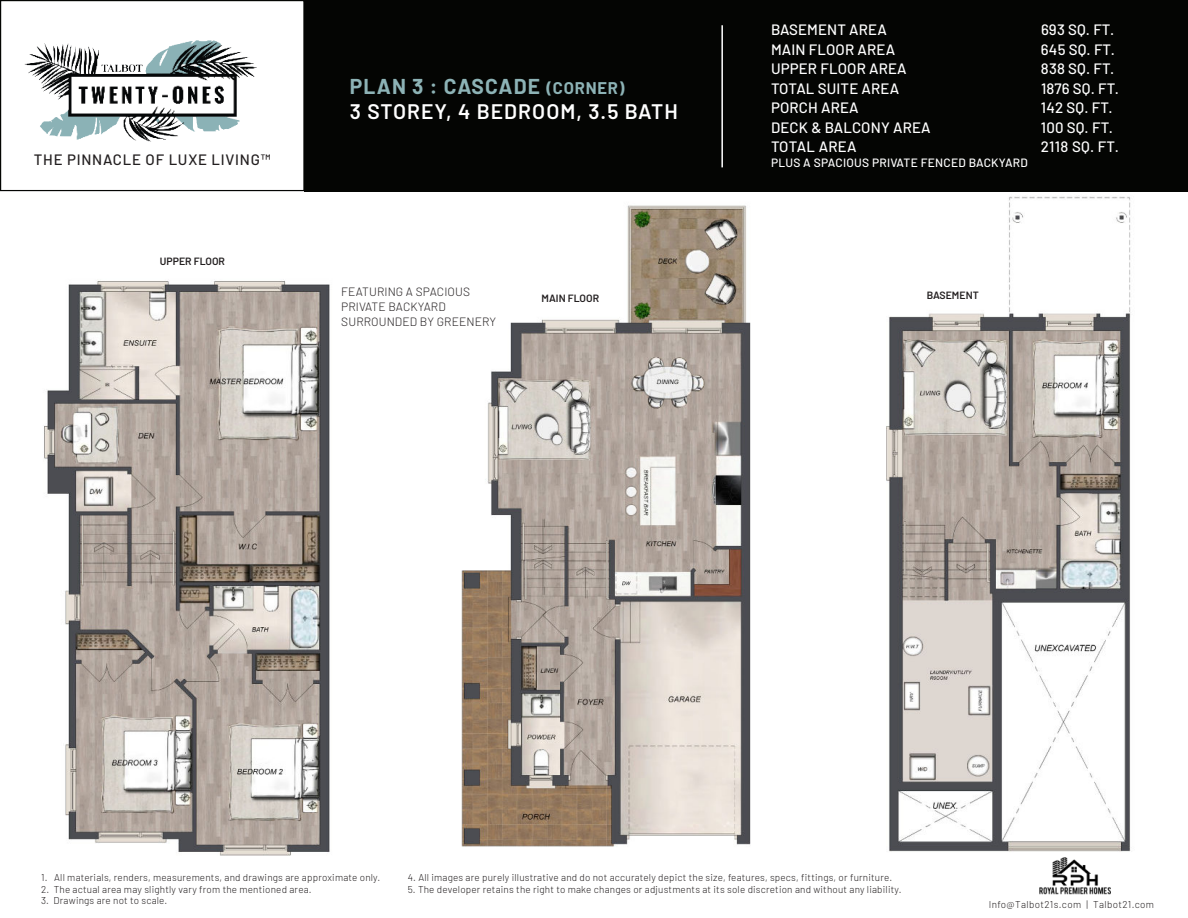
<style>
.page{position:relative;width:1188px;height:918px;background:#fff}
.page>*{position:absolute;margin:0;border:0;box-sizing:border-box;transform-origin:0 0}
.t1{font:600 21px/25.2px "Barlow";letter-spacing:.05em;color:#fff}
.t2{font:500 15px "Barlow";letter-spacing:.01em;color:#fff}
.t3{font:500 15px "Barlow";letter-spacing:.05em;color:#231f20}
.t4{font:300 12px/15px "Barlow";letter-spacing:.01em;color:#231f20}
.t5{font:500 12px "Barlow";letter-spacing:.02em;color:#fff}
.t6{font:600 10.5px "Barlow";color:#231f20}
.t7{font:300 9.9px "Barlow";letter-spacing:.02em;color:#231f20}
.t8{font:300 9.9px "Barlow";letter-spacing:.04em;color:#231f20}
.s1{font-weight:700;color:#8db3b6}
.s2{font-weight:700;font-size:16.5px;color:#8db3b6}
</style>
<div class="page">
<img style="left:834px;top:191px;width:354px;height:667px">
<div style="left:305px;top:0;width:883px;height:191px;background:#040503"></div>
<img style="left:1040px;top:858px;width:70px;height:37px">
<img style="left:461px;top:205px;width:290px;height:642px">
<img style="left:44px;top:281px;width:286px;height:575px">
<hr style="left:721px;top:25px;width:2px;height:142px;background:#fff">
<img style="left:24px;top:40px;width:233px;height:102px">
<div style="left:0;top:0;width:305px;height:191px;border:1px solid #040503"></div>
<h2 class="t3" style="left:34px;top:154px;width:238px">THE PINNACLE OF LUXE LIVING™</h2>
<p class="t6" style="left:160px;top:257px;width:67px">UPPER FLOOR</p>
<h1 class="t1" style="left:350px;top:75px;width:329px"><span class="s1">PLAN 3 : CASCADE</span> <span class="s2">(CORNER)<br></span>3 STOREY, 4 BEDROOM, 3.5 BATH</h1>
<h2 class="t2" style="left:771px;top:24px;width:117px">BASEMENT AREA</h2>
<h2 class="t2" style="left:1041px;top:24px;width:75px">693 SQ. FT.</h2>
<h2 class="t2" style="left:771px;top:44px;width:126px">MAIN FLOOR AREA</h2>
<h2 class="t2" style="left:1041px;top:44px;width:75px">645 SQ. FT.</h2>
<h2 class="t2" style="left:771px;top:63px;width:137px">UPPER FLOOR AREA</h2>
<h2 class="t2" style="left:1041px;top:63px;width:75px">838 SQ. FT.</h2>
<h2 class="t2" style="left:771px;top:83px;width:130px">TOTAL SUITE AREA</h2>
<h2 class="t2" style="left:1041px;top:83px;width:80px">1876 SQ. FT.</h2>
<h2 class="t2" style="left:771px;top:102px;width:89px">PORCH AREA</h2>
<h2 class="t2" style="left:1041px;top:102px;width:73px">142 SQ. FT.</h2>
<h2 class="t2" style="left:771px;top:122px;width:161px">DECK &amp; BALCONY AREA</h2>
<h2 class="t2" style="left:1041px;top:122px;width:73px">100 SQ. FT.</h2>
<h2 class="t2" style="left:771px;top:141px;width:87px">TOTAL AREA</h2>
<h2 class="t2" style="left:1041px;top:141px;width:79px">2118 SQ. FT.</h2>
<p class="t5" style="left:771px;top:159px;width:258px">PLUS A SPACIOUS PRIVATE FENCED BACKYARD</p>
<p class="t4" style="left:341px;top:285px;width:130px">FEATURING A SPACIOUS</p>
<p class="t6" style="left:927px;top:291px;width:53px">BASEMENT</p>
<p class="t4" style="left:341px;top:300px;width:156px">PRIVATE BACKYARD<br>SURROUNDED BY GREENERY</p>
<p class="t6" style="left:542px;top:295px;width:59px">MAIN FLOOR</p>
<p class="t7" style="left:41px;top:874px;width:341px">1. All materials, renders, measurements, and drawings are approximate only.</p>
<p class="t7" style="left:41px;top:885px;width:272px">2. The actual area may slightly vary from the mentioned area.</p>
<p class="t7" style="left:41px;top:897px;width:128px">3. Drawings are not to scale.</p>
<p class="t7" style="left:408px;top:874px;width:486px">4. All images are purely illustrative and do not accurately depict the size, features, specs, fittings, or furniture.</p>
<p class="t7" style="left:408px;top:885px;width:495px">5. The developer retains the right to make changes or adjustments at its sole discretion and without any liability.</p>
<p class="t8" style="left:989px;top:901px;width:167px">Info@Talbot21s.com | Talbot21.com</p>
</div>
